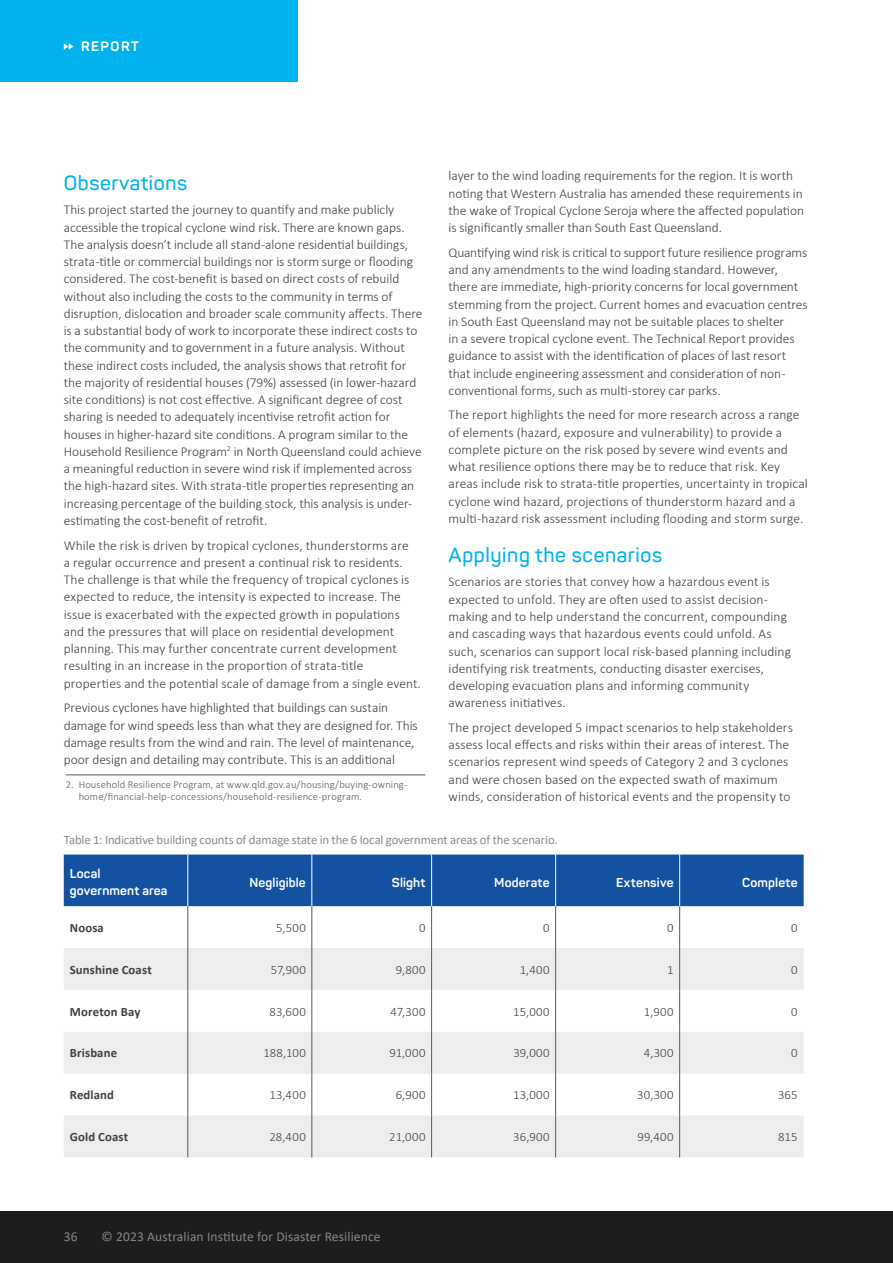
<style>
.page{position:relative;width:893px;height:1263px;background:#fff}
.page>*{position:absolute;margin:0;border:0;box-sizing:border-box;transform-origin:0 0}
.t1{font:600 20.25px "Panton";letter-spacing:.03em;color:#00b3ef}
.t2{font:300 13.5px/17.2px "Calibri";color:#414042}
.t3{font:13.5px "Calibri";letter-spacing:.01em;color:#868788}
.t4{font:700 13.5px "Panton";letter-spacing:.11em;color:#fff}
.t5{font:300 12.75px "Calibri";letter-spacing:.025em;color:#414042}
.t6{font:12.75px "Calibri";letter-spacing:-.01em;color:#8a8c8e}
.t7{font:700 12.75px/16.5px "Panton";letter-spacing:.01em;color:#fff}
.t8{font:700 12.75px "Calibri";letter-spacing:.01em;color:#414042}
.t9{font:300 10.5px/12px "Calibri";letter-spacing:.015em;color:#58595b}
</style>
<div class="page">
<div style="left:0;top:0;width:298px;height:81px;background:#00b3ef"></div>
<svg style="left:64px;top:43px;width:9px;height:7px"></svg>
<div style="left:0;top:1212px;width:893px;height:51px;background:#1d1d1f"></div>
<hr style="left:66px;top:775px;width:359px;height:1px;background:#58595b">
<div style="left:64px;top:854px;width:740px;height:52px;background:#1452a1"></div>
<svg style="left:64px;top:948px;width:740px;height:209px;fill:#eceded"></svg>
<hr style="left:188px;top:906px;width:1px;height:42px;background:#58595b">
<hr style="left:312px;top:906px;width:1px;height:42px;background:#58595b">
<hr style="left:431px;top:906px;width:1px;height:42px;background:#58595b">
<hr style="left:555px;top:906px;width:1px;height:42px;background:#58595b">
<hr style="left:679px;top:906px;width:1px;height:42px;background:#58595b">
<hr style="left:188px;top:948px;width:1px;height:42px;background:#58595b">
<hr style="left:312px;top:948px;width:1px;height:42px;background:#58595b">
<hr style="left:431px;top:948px;width:1px;height:42px;background:#58595b">
<hr style="left:555px;top:948px;width:1px;height:42px;background:#58595b">
<hr style="left:679px;top:948px;width:1px;height:42px;background:#58595b">
<hr style="left:188px;top:990px;width:1px;height:42px;background:#58595b">
<hr style="left:312px;top:990px;width:1px;height:42px;background:#58595b">
<hr style="left:431px;top:990px;width:1px;height:42px;background:#58595b">
<hr style="left:555px;top:990px;width:1px;height:42px;background:#58595b">
<hr style="left:679px;top:990px;width:1px;height:42px;background:#58595b">
<hr style="left:188px;top:1032px;width:1px;height:42px;background:#58595b">
<hr style="left:312px;top:1032px;width:1px;height:42px;background:#58595b">
<hr style="left:431px;top:1032px;width:1px;height:42px;background:#58595b">
<hr style="left:555px;top:1032px;width:1px;height:42px;background:#58595b">
<hr style="left:679px;top:1032px;width:1px;height:42px;background:#58595b">
<hr style="left:188px;top:1074px;width:1px;height:41px;background:#58595b">
<hr style="left:312px;top:1074px;width:1px;height:41px;background:#58595b">
<hr style="left:431px;top:1074px;width:1px;height:41px;background:#58595b">
<hr style="left:555px;top:1074px;width:1px;height:41px;background:#58595b">
<hr style="left:679px;top:1074px;width:1px;height:41px;background:#58595b">
<hr style="left:188px;top:1115px;width:1px;height:42px;background:#58595b">
<hr style="left:312px;top:1115px;width:1px;height:42px;background:#58595b">
<hr style="left:431px;top:1115px;width:1px;height:42px;background:#58595b">
<hr style="left:555px;top:1115px;width:1px;height:42px;background:#58595b">
<hr style="left:679px;top:1115px;width:1px;height:42px;background:#58595b">
<hr style="left:188px;top:854px;width:1px;height:52px;background:#fff">
<hr style="left:312px;top:854px;width:1px;height:52px;background:#fff">
<hr style="left:431px;top:854px;width:1px;height:52px;background:#fff">
<hr style="left:555px;top:854px;width:1px;height:52px;background:#fff">
<hr style="left:679px;top:854px;width:1px;height:52px;background:#fff">
<p class="t4" style="left:81px;top:38px;width:59px">REPORT</p>
<p class="t2" style="left:449px;top:167px;width:357px">layer to the wind loading requirements for the region. It is worth noting that Western Australia has amended these requirements in the wake of Tropical Cyclone Seroja where the affected population is significantly smaller than South East Queensland.</p>
<p class="t2" style="left:449px;top:243px;width:361px">Quantifying wind risk is critical to support future resilience programs and any amendments to the wind loading standard. However, there are immediate, high-priority concerns for local government stemming from the project. Current homes and evacuation centres in South East Queensland may not be suitable places to shelter<br>in a severe tropical cyclone event. The Technical Report provides guidance to assist with the identification of places of last resort that include engineering assessment and consideration of non&shy;conventional forms, such as multi-storey car parks.</p>
<p class="t2" style="left:449px;top:406px;width:361px">The report highlights the need for more research across a range of elements (hazard, exposure and vulnerability) to provide a complete picture on the risk posed by severe wind events and what resilience options there may be to reduce that risk. Key areas include risk to strata-title properties, uncertainty in tropical cyclone wind hazard, projections of thunderstorm hazard and a multi-hazard risk assessment including flooding and storm surge.</p>
<h1 class="t1" style="left:449px;top:542px;width:215px">Applying the scenarios</h1>
<p class="t2" style="left:449px;top:573px;width:344px">Scenarios are stories that convey how a hazardous event is expected to unfold. They are often used to assist decision&shy;making and to help understand the concurrent, compounding and cascading ways that hazardous events could unfold. As such, scenarios can support local risk-based planning including identifying risk treatments, conducting disaster exercises, developing evacuation plans and informing community awareness initiatives.</p>
<p class="t2" style="left:449px;top:719px;width:346px">The project developed 5 impact scenarios to help stakeholders assess local effects and risks within their areas of interest. The scenarios represent wind speeds of Category 2 and 3 cyclones and were chosen based on the expected swath of maximum winds, consideration of historical events and the propensity to</p>
<h1 class="t1" style="left:64px;top:170px;width:125px">Observations</h1>
<p class="t2" style="left:64px;top:201px;width:360px">This project started the journey to quantify and make publicly accessible the tropical cyclone wind risk. There are known gaps.<br>The analysis doesn’t include all stand-alone residential buildings, strata-title or commercial buildings nor is storm surge or flooding considered. The cost-benefit is based on direct costs of rebuild without also including the costs to the community in terms of disruption, dislocation and broader scale community affects. There is a substantial body of work to incorporate these indirect costs to the community and to government in a future analysis. Without these indirect costs included, the analysis shows that retrofit for the majority of residential houses (79%) assessed (in lower-hazard site conditions) is not cost effective. A significant degree of cost sharing is needed to adequately incentivise retrofit action for houses in higher-hazard site conditions. A program similar to the Household Resilience Program<sup>2</sup> in North Queensland could achieve a meaningful reduction in severe wind risk if implemented across the high-hazard sites. With strata-title properties representing an increasing percentage of the building stock, this analysis is under&shy;estimating the cost-benefit of retrofit.</p>
<p class="t2" style="left:64px;top:536px;width:359px">While the risk is driven by tropical cyclones, thunderstorms are<br>a regular occurrence and present a continual risk to residents.<br>The challenge is that while the frequency of tropical cyclones is expected to reduce, the intensity is expected to increase. The issue is exacerbated with the expected growth in populations and the pressures that will place on residential development planning. This may further concentrate current development resulting in an increase in the proportion of strata-title properties and the potential scale of damage from a single event.</p>
<p class="t2" style="left:64px;top:699px;width:356px">Previous cyclones have highlighted that buildings can sustain damage for wind speeds less than what they are designed for. This damage results from the wind and rain. The level of maintenance, poor design and detailing may contribute. This is an additional</p>
<p class="t9" style="left:79px;top:778px;width:330px;text-indent:-13px">2. Household Resilience Program, at www.qld.gov.au/housing/buying-owning&shy;home/financial-help-concessions/household-resilience-program.</p>
<p class="t6" style="left:64px;top:831px;width:495px">Table 1: Indicative building counts of damage state in the 6 local government areas of the scenario.</p>
<p class="t7" style="left:70px;top:865px;width:99px">Local government area</p>
<p class="t7" style="left:249px;top:874px;width:58px">Negligible</p>
<p class="t7" style="left:392px;top:874px;width:35px">Slight</p>
<p class="t7" style="left:494px;top:874px;width:57px">Moderate</p>
<p class="t7" style="left:616px;top:874px;width:59px">Extensive</p>
<p class="t7" style="left:742px;top:874px;width:57px">Complete</p>
<p class="t8" style="left:70px;top:918px;width:36px">Noosa</p>
<p class="t5" style="left:276px;top:920px;width:31px">5,500</p>
<p class="t5" style="left:419px;top:920px;width:8px">0</p>
<p class="t5" style="left:543px;top:920px;width:8px">0</p>
<p class="t5" style="left:667px;top:920px;width:8px">0</p>
<p class="t5" style="left:791px;top:920px;width:8px">0</p>
<p class="t8" style="left:70px;top:960px;width:84px">Sunshine Coast</p>
<p class="t5" style="left:271px;top:961px;width:37px">57,900</p>
<p class="t5" style="left:396px;top:961px;width:31px">9,800</p>
<p class="t5" style="left:520px;top:961px;width:31px">1,400</p>
<p class="t5" style="left:667px;top:961px;width:8px">1</p>
<p class="t5" style="left:791px;top:961px;width:8px">0</p>
<p class="t8" style="left:70px;top:1002px;width:72px">Moreton Bay</p>
<p class="t5" style="left:269px;top:1003px;width:38px">83,600</p>
<p class="t5" style="left:391px;top:1003px;width:36px">47,300</p>
<p class="t5" style="left:513px;top:1003px;width:38px">15,000</p>
<p class="t5" style="left:644px;top:1003px;width:31px">1,900</p>
<p class="t5" style="left:791px;top:1003px;width:8px">0</p>
<p class="t8" style="left:70px;top:1044px;width:49px">Brisbane</p>
<p class="t5" style="left:263px;top:1045px;width:44px">188,100</p>
<p class="t5" style="left:389px;top:1045px;width:38px">91,000</p>
<p class="t5" style="left:513px;top:1045px;width:38px">39,000</p>
<p class="t5" style="left:644px;top:1045px;width:31px">4,300</p>
<p class="t5" style="left:791px;top:1045px;width:8px">0</p>
<p class="t8" style="left:70px;top:1086px;width:46px">Redland</p>
<p class="t5" style="left:269px;top:1087px;width:38px">13,400</p>
<p class="t5" style="left:396px;top:1087px;width:31px">6,900</p>
<p class="t5" style="left:513px;top:1087px;width:38px">13,000</p>
<p class="t5" style="left:637px;top:1087px;width:38px">30,300</p>
<p class="t5" style="left:778px;top:1087px;width:21px">365</p>
<p class="t8" style="left:70px;top:1128px;width:60px">Gold Coast</p>
<p class="t5" style="left:269px;top:1129px;width:38px">28,400</p>
<p class="t5" style="left:389px;top:1129px;width:38px">21,000</p>
<p class="t5" style="left:513px;top:1129px;width:38px">36,900</p>
<p class="t5" style="left:637px;top:1129px;width:38px">99,400</p>
<p class="t5" style="left:778px;top:1129px;width:21px">815</p>
<p class="t3" style="left:64px;top:1227px;width:15px">36</p>
<p class="t3" style="left:102px;top:1227px;width:280px">© 2023 Australian Institute for Disaster Resilience</p>
</div>
